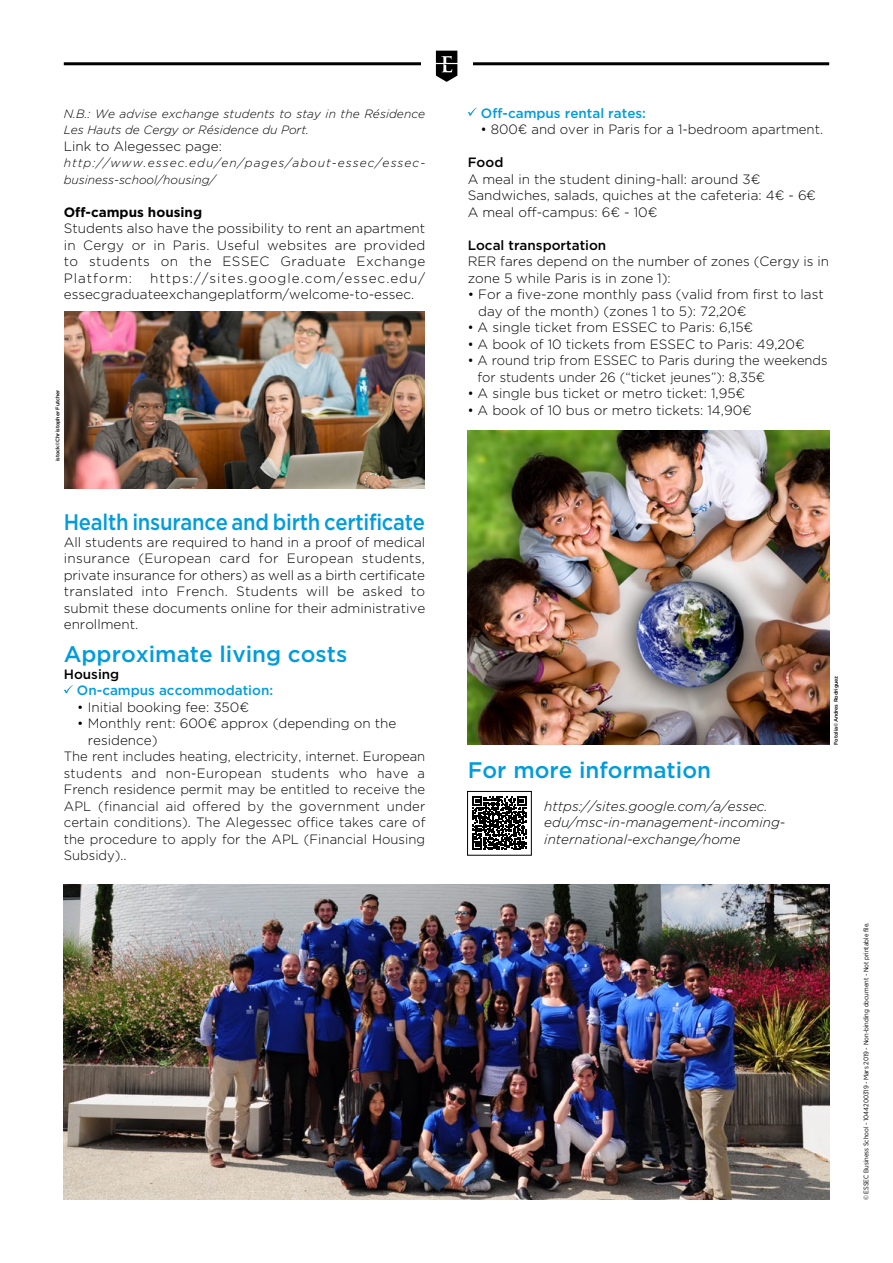
<style>
.page{position:relative;width:893px;height:1263px;background:#fff}
.page>*{position:absolute;margin:0;border:0;box-sizing:border-box;transform-origin:0 0}
.t1{font:500 22.5px "Gotham";color:#009cdc}
.t2{font:500 22.5px "Gotham";color:#009cdc;scale:.9 1}
.t3{font:300 13.5px/16.5px "Gotham";color:#000}
.t4{font:italic 300 13.5px/16.5px "Gotham";color:#000}
.t5{font:300 13.5px/16.5px "Gotham";color:#000;scale:.96 1}
.t6{font:500 13.5px "Gotham";color:#009cdc}
.t7{font:300 13.5px "Gotham";letter-spacing:.03em;color:#000}
.t8{font:500 13.5px "Gotham";color:#000}
.t9{font:700 13.5px "Gotham";color:#000}
.t10{font:italic 300 12px/16.5px "Gotham";letter-spacing:.005em;color:#000}
.t11{font:italic 300 12px/16.5px "Gotham";letter-spacing:.085em;color:#000}
.t12{font:6.75px "Gotham Narrow";color:#000}
.t13{font:500 5.25px "Gotham";letter-spacing:-.01em;color:#000}
.s1{font-family:"Gotham Narrow";font-weight:400}
</style>
<div class="page">
<svg style="left:64px;top:685px;width:9px;height:9px"></svg>
<svg style="left:468px;top:107px;width:9px;height:9px"></svg>
<img style="left:468px;top:430px;width:361px;height:315px">
<svg style="left:473px;top:797px;width:53px;height:53px"></svg>
<div style="left:467px;top:791px;width:64px;height:64px;border:1px solid #000"></div>
<hr style="left:64px;top:62px;width:765px;height:3px;background:#000">
<div style="left:421px;top:35px;width:51px;height:62px;background:#fff"></div>
<svg style="left:436px;top:51px;width:21px;height:31px"></svg>
<img style="left:64px;top:311px;width:361px;height:178px">
<img style="left:64px;top:884px;width:765px;height:315px">
<p class="t10" style="left:64px;top:105px;width:363px">N.B.: We advise exchange students to stay in the Résidence<br>Les Hauts de Cergy or Résidence du Port.</p>
<p class="t3" style="left:64px;top:138px;width:160px">Link to Alegessec page:</p>
<p class="t11" style="left:64px;top:155px;width:363px">http://www.essec.edu/en/pages/about-essec/essec&shy;business-school/housing/</p>
<p class="t9" style="left:64px;top:204px;width:140px">Off-campus housing</p>
<p class="t3" style="left:64px;top:220px;width:363px;text-align:justify">Students also have the possibility to rent an apartment in Cergy or in Paris. Useful websites are provided to students on the ESSEC Graduate Exchange Platform:</p>
<p class="t3" style="left:64px;top:270px;width:363px;text-indent:86px">https://sites.google.com/essec.edu/ essecgraduateexchangeplatform/welcome-to-essec.</p>
<p class="t13" style="left:54px;top:461px;width:73px;rotate:-90deg">istock©Christopher Futcher</p>
<h1 class="t2" style="left:64px;top:509px;width:403px">Health insurance and birth certificate</h1>
<p class="t3" style="left:64px;top:534px;width:363px;text-align:justify">All students are required to hand in a proof of medical insurance (European card for European students, private insurance for others) as well as a birth certificate translated into French. Students will be asked to submit these documents online for their administrative enrollment.</p>
<h1 class="t1" style="left:64px;top:641px;width:285px">Approximate living costs</h1>
<p class="t8" style="left:64px;top:666px;width:57px">Housing</p>
<p class="t6" style="left:77px;top:682px;width:198px">On-campus accommodation:</p>
<p class="t3" style="left:77px;top:699px;width:173px">• Initial booking fee: 350€</p>
<p class="t3" style="left:77px;top:715px;width:321px">• Monthly rent: 600€ approx (depending on the</p>
<p class="t3" style="left:88px;top:732px;width:71px">residence)</p>
<p class="t3" style="left:64px;top:748px;width:363px">The rent includes heating, electricity, internet. European</p>
<p class="t7" style="left:64px;top:765px;width:363px">students and non-European students who have a</p>
<p class="t3" style="left:64px;top:781px;width:363px">French residence permit may be entitled to receive the</p>
<p class="t3" style="left:64px;top:798px;width:363px">APL (financial aid offered by the government under</p>
<p class="t3" style="left:64px;top:814px;width:363px">certain conditions). The Alegessec office takes care of</p>
<p class="t3" style="left:64px;top:831px;width:363px">the procedure to apply for the APL (Financial Housing</p>
<p class="t3" style="left:64px;top:847px;width:64px">Subsidy)..</p>
<p class="t6" style="left:481px;top:105px;width:167px">Off-campus rental rates:</p>
<p class="t3" style="left:481px;top:121px;width:344px"><span class="s1">•</span> 800€ and over in Paris for a 1-bedroom apartment.</p>
<p class="t8" style="left:468px;top:154px;width:37px">Food</p>
<p class="t3" style="left:468px;top:171px;width:350px">A meal in the student dining-hall: around 3€<br>Sandwiches, salads, quiches at the cafeteria: 4€ - 6€<br>A meal off-campus: 6€ - 10€</p>
<p class="t8" style="left:468px;top:237px;width:140px">Local transportation</p>
<p class="t3" style="left:468px;top:253px;width:363px">RER fares depend on the number of zones (Cergy is in zone 5 while Paris is in zone 1):</p>
<p class="t3" style="left:478px;top:286px;width:347px;text-indent:-11px">• For a five-zone monthly pass (valid from first to last day of the month) (zones 1 to 5): 72,20€</p>
<p class="t3" style="left:468px;top:319px;width:287px"><span class="s1">•</span> A single ticket from ESSEC to Paris: 6,15€</p>
<p class="t3" style="left:468px;top:336px;width:339px"><span class="s1">•</span> A book of 10 tickets from ESSEC to Paris: 49,20€</p>
<p class="t5" style="left:478px;top:352px;width:366px;text-indent:-10px"><span class="s1">•</span> A round trip from ESSEC to Paris during the weekends for students under 26 (“ticket jeunes”): 8,35€</p>
<p class="t3" style="left:468px;top:385px;width:279px"><span class="s1">•</span> A single bus ticket or metro ticket: 1,95€</p>
<p class="t3" style="left:468px;top:402px;width:286px"><span class="s1">•</span> A book of 10 bus or metro tickets: 14,90€</p>
<h1 class="t1" style="left:468px;top:756px;width:245px">For more information</h1>
<p class="t4" style="left:544px;top:798px;width:243px">https://sites.google.com/a/essec. edu/msc-in-management-incoming&shy;international-exchange/home</p>
<p class="t13" style="left:833px;top:745px;width:71px;rotate:-90deg">Fotolia©Andres Rodriguez</p>
<p class="t12" style="left:862px;top:1200px;width:280px;rotate:-90deg">© ESSEC Business School - 1044200319 - Mars 2019 - Non-binding document - Not printable file.</p>
</div>
